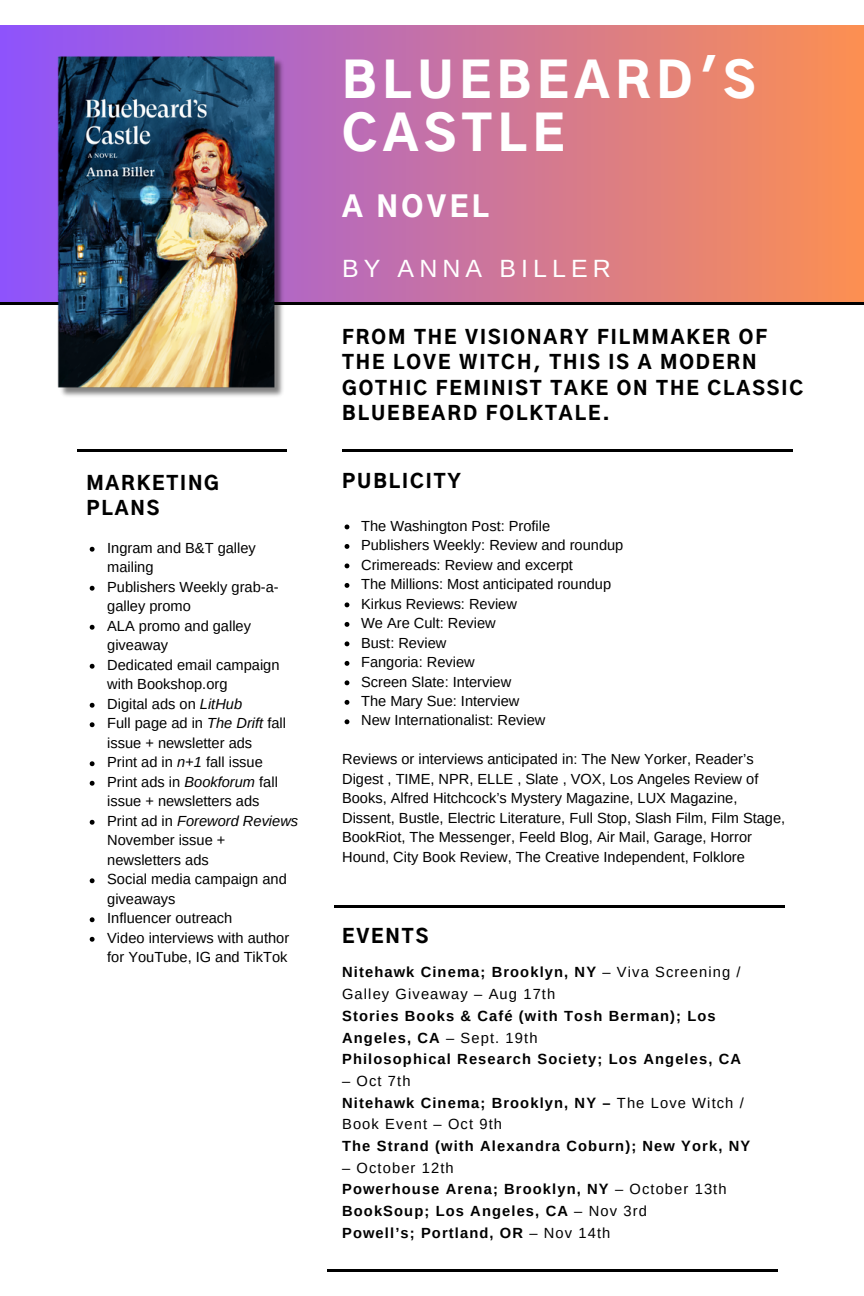
<style>
.page{position:relative;width:864px;height:1296px;background:#fff}
.page>*{position:absolute;margin:0;border:0;box-sizing:border-box;transform-origin:0 0}
.t1{font:900 48.3px/53.1px "Gothic A1";letter-spacing:.12em;color:#fff}
.t2{font:900 28.5px "Gothic A1";letter-spacing:.12em;color:#fff}
.t3{font:24.9px "Arimo";letter-spacing:.205em;color:#fff}
.t4{font:900 18.9px/25.2px "Gothic A1";letter-spacing:.105em;color:#000}
.t5{font:14.7px/19.5px "Arimo";color:#000}
.t6{font:700 14.7px/21.6px "Arimo";letter-spacing:.075em;color:#000}
.t7{font:14.7px/21.6px "Arimo";letter-spacing:.075em;color:#000}
.s1{font-style:italic}
.s2{font-weight:700}
.s3{font-weight:400}
</style>
<div class="page">
<div style="left:0;top:25px;width:864px;height:278px;background:linear-gradient(to right,#8e53fd,#fc9051)"></div>
<hr style="left:342px;top:450px;width:450px;height:1px;background:#000">
<hr style="left:0;top:302px;width:864px;height:2px;background:#000">
<img style="left:57px;top:55px;width:230px;height:342px">
<hr style="left:77px;top:450px;width:209px;height:1px;background:#000">
<hr style="left:327px;top:1270px;width:451px;height:2px;background:#000">
<svg style="left:345px;top:525px;width:4px;height:4px"></svg>
<svg style="left:345px;top:544px;width:4px;height:5px"></svg>
<svg style="left:345px;top:563px;width:4px;height:5px"></svg>
<svg style="left:345px;top:583px;width:4px;height:5px"></svg>
<svg style="left:345px;top:602px;width:4px;height:5px"></svg>
<svg style="left:345px;top:622px;width:4px;height:5px"></svg>
<svg style="left:345px;top:641px;width:4px;height:5px"></svg>
<svg style="left:345px;top:661px;width:4px;height:5px"></svg>
<svg style="left:345px;top:680px;width:4px;height:5px"></svg>
<svg style="left:345px;top:700px;width:4px;height:5px"></svg>
<svg style="left:345px;top:719px;width:4px;height:5px"></svg>
<svg style="left:90px;top:547px;width:5px;height:5px"></svg>
<svg style="left:90px;top:586px;width:5px;height:5px"></svg>
<svg style="left:90px;top:625px;width:5px;height:5px"></svg>
<svg style="left:90px;top:664px;width:5px;height:5px"></svg>
<svg style="left:90px;top:703px;width:5px;height:5px"></svg>
<svg style="left:90px;top:722px;width:5px;height:5px"></svg>
<svg style="left:90px;top:761px;width:5px;height:5px"></svg>
<svg style="left:90px;top:781px;width:5px;height:5px"></svg>
<svg style="left:90px;top:820px;width:5px;height:5px"></svg>
<svg style="left:90px;top:878px;width:5px;height:5px"></svg>
<svg style="left:90px;top:917px;width:5px;height:5px"></svg>
<svg style="left:90px;top:937px;width:5px;height:5px"></svg>
<hr style="left:335px;top:906px;width:450px;height:1px;background:#000">
<p class="t1" style="left:342px;top:57px;width:415px">BLUEBEARD'S<br>CASTLE</p>
<p class="t2" style="left:342px;top:194px;width:148px">A NOVEL</p>
<p class="t3" style="left:342px;top:254px;width:270px">BY ANNA BILLER</p>
<p class="t4" style="left:342px;top:326px;width:463px">FROM THE VISIONARY FILMMAKER OF<br>THE LOVE WITCH, THIS IS A MODERN<br>GOTHIC FEMINIST TAKE ON THE CLASSIC<br>BLUEBEARD FOLKTALE.</p>
<p class="t4" style="left:86px;top:472px;width:134px">MARKETING<br>PLANS</p>
<p class="t4" style="left:342px;top:470px;width:120px">PUBLICITY</p>
<p class="t5" style="left:107px;top:538px;width:150px">Ingram and B&amp;T galley mailing</p>
<p class="t5" style="left:107px;top:577px;width:173px">Publishers Weekly grab-a&shy;galley promo</p>
<p class="t5" style="left:107px;top:616px;width:145px">ALA promo and galley giveaway</p>
<p class="t5" style="left:107px;top:655px;width:174px">Dedicated email campaign with Bookshop.org</p>
<p class="t5" style="left:107px;top:694px;width:136px">Digital ads on <span class="s1">LitHub</span></p>
<p class="t5" style="left:107px;top:714px;width:180px">Full page ad in <span class="s1">The Drift</span> fall issue + newsletter ads</p>
<p class="t5" style="left:107px;top:753px;width:157px">Print ad in <span class="s1">n+1</span> fall issue</p>
<p class="t5" style="left:107px;top:772px;width:172px">Print ads in <span class="s1">Bookforum</span> fall issue + newsletters ads</p>
<p class="t5" style="left:107px;top:811px;width:193px">Print ad in <span class="s1">Foreword Reviews<br></span>November issue + newsletters ads</p>
<p class="t5" style="left:107px;top:870px;width:181px">Social media campaign and giveaways</p>
<p class="t5" style="left:107px;top:909px;width:127px">Influencer outreach</p>
<p class="t5" style="left:107px;top:928px;width:183px">Video interviews with author for YouTube, IG and TikTok</p>
<p class="t7" style="left:342px;top:962px;width:400px"><span class="s2">Nitehawk Cinema; Brooklyn, NY</span> – Viva Screening /<br>Galley Giveaway – Aug 17th</p>
<p class="t6" style="left:342px;top:1005px;width:375px">Stories Books &amp; Café (with Tosh Berman); Los<br>Angeles, CA <span class="s3">– Sept. 19th</span></p>
<p class="t6" style="left:342px;top:1048px;width:401px">Philosophical Research Society; Los Angeles, CA</p>
<p class="t5" style="left:342px;top:1071px;width:70px">– Oct 7th</p>
<p class="t7" style="left:342px;top:1092px;width:403px"><span class="s2">Nitehawk Cinema; Brooklyn, NY –</span> The Love Witch /<br>Book Event – Oct 9th</p>
<p class="t6" style="left:342px;top:1135px;width:410px">The Strand (with Alexandra Coburn); New York, NY</p>
<p class="t7" style="left:342px;top:1157px;width:113px">– October 12th</p>
<p class="t6" style="left:342px;top:1178px;width:386px">Powerhouse Arena; Brooklyn, NY <span class="s3">– October 13th</span></p>
<p class="t6" style="left:342px;top:1200px;width:306px">BookSoup; Los Angeles, CA <span class="s3">– Nov 3rd</span></p>
<p class="t6" style="left:342px;top:1222px;width:270px">Powell’s; Portland, OR <span class="s3">– Nov 14th</span></p>
<p class="t5" style="left:361px;top:516px;width:191px">The Washington Post: Profile</p>
<p class="t5" style="left:361px;top:535px;width:264px">Publishers Weekly: Review and roundup</p>
<p class="t5" style="left:361px;top:555px;width:213px">Crimereads: Review and excerpt</p>
<p class="t5" style="left:361px;top:574px;width:252px">The Millions: Most anticipated roundup</p>
<p class="t5" style="left:361px;top:594px;width:157px">Kirkus Reviews: Review</p>
<p class="t5" style="left:361px;top:613px;width:136px">We Are Cult: Review</p>
<p class="t5" style="left:361px;top:633px;width:87px">Bust: Review</p>
<p class="t5" style="left:361px;top:652px;width:115px">Fangoria: Review</p>
<p class="t5" style="left:361px;top:672px;width:152px">Screen Slate: Interview</p>
<p class="t5" style="left:361px;top:691px;width:160px">The Mary Sue: Interview</p>
<p class="t5" style="left:361px;top:711px;width:186px">New Internationalist: Review</p>
<p class="t5" style="left:342px;top:750px;width:445px">Reviews or interviews anticipated in: The New Yorker, Reader’s Digest , TIME, NPR, ELLE , Slate , VOX, Los Angeles Review of Books, Alfred Hitchcock’s Mystery Magazine, LUX Magazine, Dissent, Bustle, Electric Literature, Full Stop, Slash Film, Film Stage, BookRiot, The Messenger, Feeld Blog, Air Mail, Garage, Horror Hound, City Book Review, The Creative Independent, Folklore</p>
<p class="t4" style="left:342px;top:924px;width:88px">EVENTS</p>
</div>
